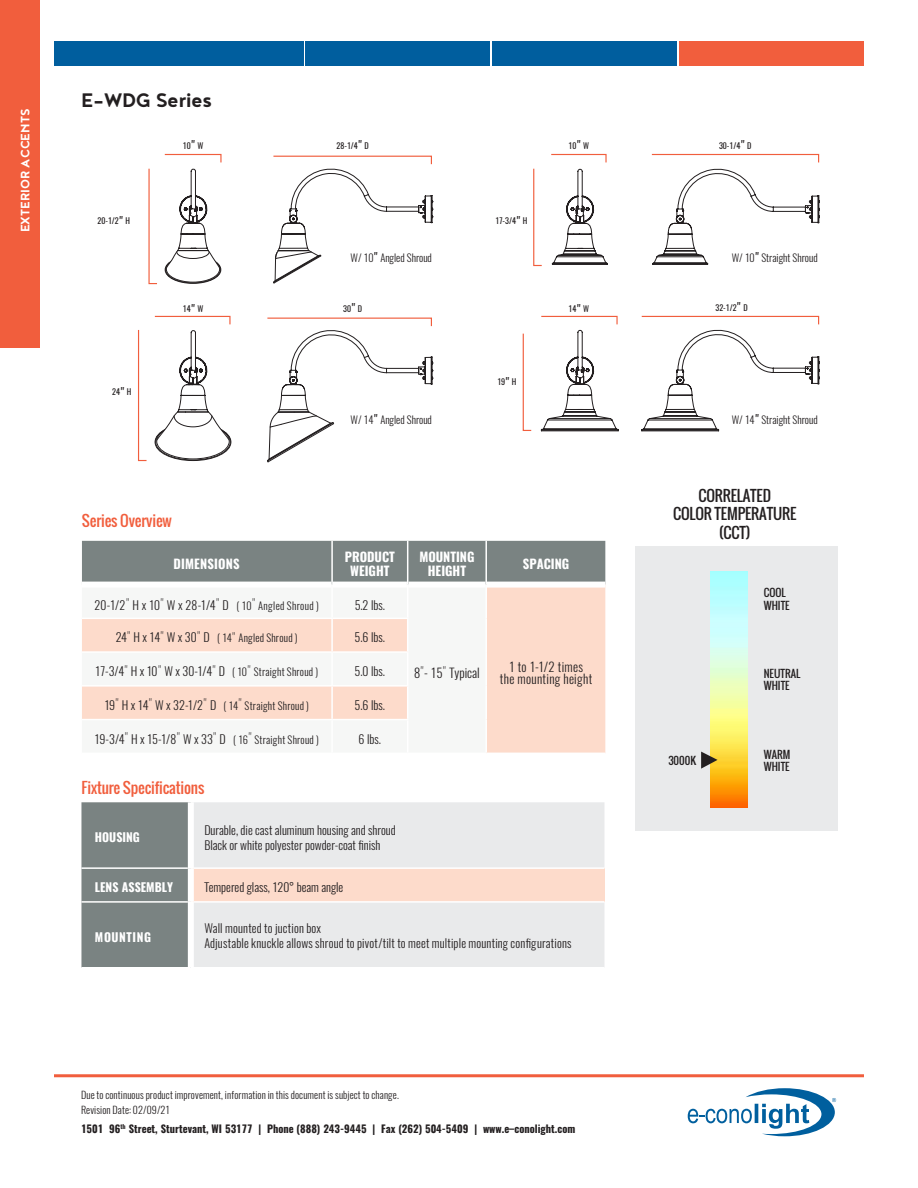
<style>
.page{position:relative;width:918px;height:1188px;background:#fff}
.page>*{position:absolute;margin:0;border:0;box-sizing:border-box;transform-origin:0 0}
.Body_Text{font:700 24px "Noyh";letter-spacing:-.01em;color:#231f20}
.Body_Text-2{font:15px "Oswald";letter-spacing:-.01em;color:#f15e3d}
.Body_Text-3{font:15px "Oswald";letter-spacing:-.01em;color:#231f20}
.t1{font:700 15px "Noyh";color:#fff}
.t2{font:700 12.75px/13.5px "Oswald";color:#fff;text-align:center}
.t3{font:300 12.75px "Oswald";letter-spacing:.025em;color:#231f20}
.t4{font:300 12.75px "Oswald";color:#231f20}
.t5{font:300 12px "Oswald";color:#231f20}
.t6{font:700 12px "Oswald";color:#fff}
.t7{font:700 12px "Oswald";letter-spacing:.05em;color:#fff}
.t8{font:700 10.5px "Oswald";color:#231f20}
.t9{font:300 10.5px "Oswald";color:#231f20}
.t10{font:300 10.5px "Oswald";letter-spacing:.025em;color:#231f20}
.t11{font:10.5px/12.6px "Oswald";color:#231f20}
.t12{font:300 10.5px "Oswald";letter-spacing:.02em;color:#231f20}
.t13{font:300 10.2px "Oswald";letter-spacing:.015em;color:#231f20}
.t14{font:8.1px "Oswald";color:#231f20}
.s1{font-size:12px}
.s2{font-weight:400;font-size:12px}
.s3{font-weight:200}
.s4{font-size:10.5px}
.s5{font-weight:200;font-size:12px}
</style>
<div class="page">
<div style="left:0;top:0;width:40px;height:348px;background:#f15e3d"></div>
<div style="left:54px;top:41px;width:250px;height:25px;background:#005e9e"></div>
<div style="left:306px;top:41px;width:184px;height:25px;background:#005e9e"></div>
<div style="left:493px;top:41px;width:184px;height:25px;background:#005e9e"></div>
<div style="left:680px;top:41px;width:184px;height:25px;background:#f15e3d"></div>
<hr style="left:54px;top:1074px;width:810px;height:3px;background:#f15e3d">
<svg style="left:688px;top:1088px;width:148px;height:48px"></svg>
<svg style="left:148px;top:168px;width:9px;height:117px"></svg>
<svg style="left:533px;top:168px;width:9px;height:99px"></svg>
<svg style="left:164px;top:153px;width:269px;height:130px"></svg>
<svg style="left:154px;top:315px;width:279px;height:147px"></svg>
<svg style="left:551px;top:153px;width:269px;height:111px"></svg>
<svg style="left:540px;top:315px;width:280px;height:116px"></svg>
<div style="left:82px;top:541px;width:523px;height:41px;background:#7a8382"></div>
<svg style="left:82px;top:588px;width:523px;height:165px;fill:#f6f7f6"></svg>
<hr style="left:331px;top:541px;width:2px;height:44px;background:#fff">
<hr style="left:407px;top:541px;width:1px;height:44px;background:#fff">
<hr style="left:485px;top:541px;width:2px;height:44px;background:#fff">
<hr style="left:331px;top:585px;width:2px;height:33px;background:#fff">
<hr style="left:331px;top:619px;width:2px;height:32px;background:#fff">
<hr style="left:331px;top:653px;width:2px;height:32px;background:#fff">
<hr style="left:331px;top:687px;width:2px;height:32px;background:#fff">
<hr style="left:331px;top:720px;width:2px;height:33px;background:#fff">
<hr style="left:407px;top:585px;width:1px;height:33px;background:#fff">
<hr style="left:407px;top:619px;width:1px;height:32px;background:#fff">
<hr style="left:407px;top:653px;width:1px;height:32px;background:#fff">
<hr style="left:407px;top:687px;width:1px;height:32px;background:#fff">
<hr style="left:407px;top:720px;width:1px;height:33px;background:#fff">
<hr style="left:485px;top:585px;width:2px;height:33px;background:#fff">
<hr style="left:485px;top:618px;width:2px;height:34px;background:#fff">
<hr style="left:485px;top:652px;width:2px;height:34px;background:#fff">
<hr style="left:485px;top:686px;width:2px;height:34px;background:#fff">
<hr style="left:485px;top:720px;width:2px;height:33px;background:#fff">
<hr style="left:82px;top:618px;width:250px;height:1px;background:#fff">
<hr style="left:332px;top:618px;width:76px;height:1px;background:#fff">
<hr style="left:82px;top:651px;width:250px;height:2px;background:#fff">
<hr style="left:332px;top:651px;width:76px;height:2px;background:#fff">
<hr style="left:82px;top:685px;width:250px;height:2px;background:#fff">
<hr style="left:332px;top:685px;width:76px;height:2px;background:#fff">
<hr style="left:82px;top:719px;width:250px;height:1px;background:#fff">
<hr style="left:332px;top:719px;width:76px;height:1px;background:#fff">
<div style="left:635px;top:547px;width:203px;height:284px;background:#e9eaeb"></div>
<img style="left:711px;top:571px;width:37px;height:236px">
<svg style="left:701px;top:752px;width:17px;height:17px"></svg>
<div style="left:81px;top:802px;width:107px;height:165px;background:#7a8382"></div>
<div style="left:194px;top:802px;width:410px;height:165px;background:#e9eaeb"></div>
<div style="left:191px;top:868px;width:413px;height:34px;background:#fddbcb"></div>
<hr style="left:81px;top:867px;width:107px;height:2px;background:#fff">
<hr style="left:194px;top:867px;width:410px;height:2px;background:#fff">
<hr style="left:81px;top:901px;width:107px;height:2px;background:#fff">
<hr style="left:194px;top:901px;width:410px;height:2px;background:#fff">
<div style="left:188px;top:868px;width:6px;height:34px;background:#fff"></div>
<svg style="left:138px;top:330px;width:9px;height:132px"></svg>
<svg style="left:522px;top:333px;width:10px;height:98px"></svg>
<p class="t1" style="left:17px;top:232px;width:125px;rotate:-90deg">EXTERIOR ACCENTS</p>
<p class="Body_Text" style="left:81px;top:86px;width:133px">E-WDG Series</p>
<p class="t14" style="left:183px;top:138px;width:22px">10<span class="s1">"</span> W</p>
<p class="t14" style="left:337px;top:138px;width:34px">28-1/4<span class="s1">"</span> D</p>
<p class="t14" style="left:98px;top:214px;width:34px">20-1/2<span class="s1">"</span> H</p>
<p class="t14" style="left:496px;top:214px;width:33px">17-3/4<span class="s1">"</span> H</p>
<p class="t14" style="left:112px;top:385px;width:21px">24<span class="s1">"</span> H</p>
<p class="t14" style="left:183px;top:302px;width:22px">14<span class="s1">"</span> W</p>
<p class="Body_Text-2" style="left:82px;top:509px;width:91px">Series Overview</p>
<p class="t9" style="left:351px;top:248px;width:83px">W/ 10<span class="s2">"</span> Angled Shroud</p>
<p class="t14" style="left:343px;top:301px;width:20px">30<span class="s1">"</span> D</p>
<p class="t9" style="left:351px;top:410px;width:83px">W/ 14<span class="s2">"</span> Angled Shroud</p>
<p class="t14" style="left:497px;top:375px;width:21px">19<span class="s1">"</span> H</p>
<p class="t14" style="left:569px;top:138px;width:22px">10<span class="s1">"</span> W</p>
<p class="t14" style="left:569px;top:302px;width:22px">14<span class="s1">"</span> W</p>
<p class="t2" style="left:173px;top:558px;width:68px">DIMENSIONS</p>
<p class="t2" style="left:345px;top:551px;width:52px">PRODUCT<br>WEIGHT</p>
<p class="t2" style="left:419px;top:551px;width:57px">MOUNTING</p>
<p class="t2" style="left:428px;top:564px;width:40px">HEIGHT</p>
<p class="t5" style="left:94px;top:594px;width:226px">20-1/2<span class="s3">"</span> H x 10<span class="s3">"</span> W x 28-1/4<span class="s3">"</span> D <span class="s4">( 10</span><span class="s3">"</span> <span class="s4">Angled Shroud )</span></p>
<p class="t5" style="left:355px;top:594px;width:32px">5.2 lbs.</p>
<p class="t12" style="left:116px;top:629px;width:183px"><span class="s1">24</span><span class="s5">"</span> <span class="s1">H x 14</span><span class="s5">"</span> <span class="s1">W x 30</span><span class="s5">"</span> <span class="s1">D</span> ( 14<span class="s5">"</span> Angled Shroud )</p>
<p class="t5" style="left:355px;top:627px;width:32px">5.6 lbs.</p>
<p class="t5" style="left:95px;top:661px;width:224px">17-3/4<span class="s3">"</span> H x 10<span class="s3">"</span> W x 30-1/4<span class="s3">"</span> D <span class="s4">( 10</span><span class="s3">"</span> <span class="s4">Straight Shroud )</span></p>
<p class="t5" style="left:355px;top:661px;width:32px">5.0 lbs.</p>
<p class="t10" style="left:104px;top:696px;width:206px"><span class="s1">19</span><span class="s5">"</span> <span class="s1">H x 14</span><span class="s5">"</span> <span class="s1">W x 32-1/2</span><span class="s5">"</span> <span class="s1">D</span> ( 14<span class="s5">"</span> Straight Shroud )</p>
<p class="t5" style="left:355px;top:694px;width:32px">5.6 lbs.</p>
<p class="t5" style="left:95px;top:728px;width:226px">19-3/4<span class="s3">"</span> H x 15-1/8<span class="s3">"</span> W x 33<span class="s3">"</span> D <span class="s4">( 16</span><span class="s3">"</span> <span class="s4">Straight Shroud )</span></p>
<p class="t5" style="left:359px;top:728px;width:24px">6 lbs.</p>
<p class="Body_Text-2" style="left:82px;top:776px;width:124px">Fixture Specifications</p>
<p class="t6" style="left:95px;top:831px;width:46px">HOUSING</p>
<p class="t5" style="left:204px;top:819px;width:193px">Durable, die cast aluminum housing and shroud</p>
<p class="t5" style="left:204px;top:834px;width:178px">Black or white polyester powder-coat finish</p>
<p class="t4" style="left:414px;top:661px;width:67px">8<span class="s5">"</span>- 15<span class="s5">"</span> Typical</p>
<p class="t2" style="left:523px;top:558px;width:48px">SPACING</p>
<p class="t3" style="left:509px;top:655px;width:75px">1 to 1-1/2 times</p>
<p class="t3" style="left:500px;top:667px;width:94px">the mounting height</p>
<p class="t6" style="left:95px;top:881px;width:80px">LENS ASSEMBLY</p>
<p class="t5" style="left:204px;top:877px;width:141px">Tempered glass, 120° beam angle</p>
<p class="t7" style="left:95px;top:931px;width:58px">MOUNTING</p>
<p class="t5" style="left:204px;top:917px;width:118px">Wall mounted to juction box</p>
<p class="t5" style="left:204px;top:932px;width:369px">Adjustable knuckle allows shroud to pivot/tilt to meet multiple mounting configurations</p>
<p class="t13" style="left:81px;top:1086px;width:319px">Due to continuous product improvement, information in this document is subject to change.</p>
<p class="t13" style="left:81px;top:1101px;width:90px">Revision Date: 02/09/21</p>
<p class="t8" style="left:81px;top:1123px;width:496px">1501 96<sup>th</sup> Street, Sturtevant, WI 53177 | Phone (888) 243-9445 | Fax (262) 504-5409 | www.e–conolight.com</p>
<p class="t14" style="left:719px;top:138px;width:34px">30-1/4<span class="s1">"</span> D</p>
<p class="t9" style="left:732px;top:248px;width:87px">W/ 10<span class="s2">"</span> Straight Shroud</p>
<p class="t14" style="left:716px;top:300px;width:34px">32-1/2<span class="s1">"</span> D</p>
<p class="t9" style="left:732px;top:410px;width:87px">W/ 14<span class="s2">"</span> Straight Shroud</p>
<p class="Body_Text-3" style="left:698px;top:484px;width:74px">CORRELATED</p>
<p class="Body_Text-3" style="left:673px;top:503px;width:125px">COLOR TEMPERATURE</p>
<p class="Body_Text-3" style="left:719px;top:521px;width:33px">(CCT)</p>
<p class="t11" style="left:764px;top:586px;width:27px">COOL<br>WHITE</p>
<p class="t11" style="left:764px;top:667px;width:38px">NEUTRAL</p>
<p class="t11" style="left:764px;top:680px;width:27px">WHITE</p>
<p class="t11" style="left:668px;top:754px;width:29px">3000K</p>
<p class="t11" style="left:764px;top:748px;width:28px">WARM<br>WHITE</p>
</div>
